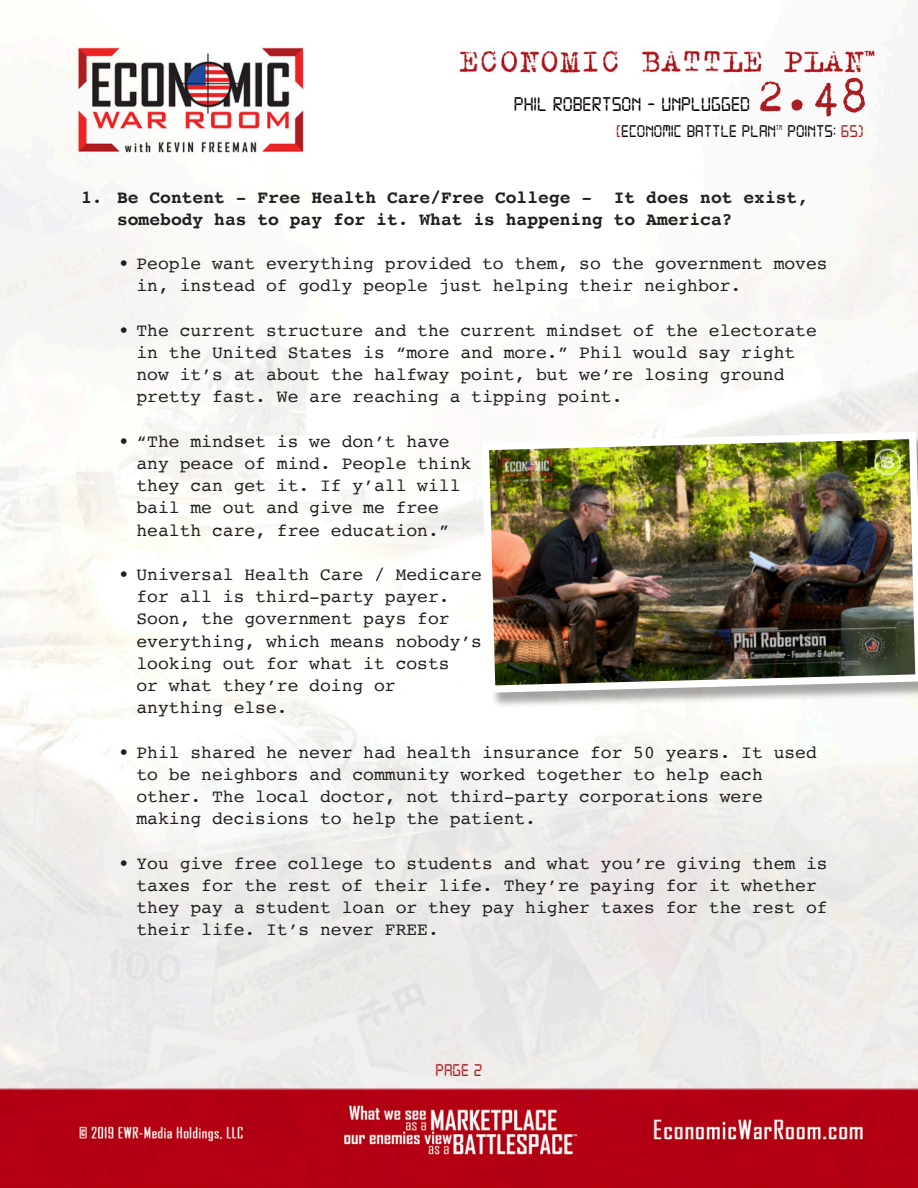
<style>
.page{position:relative;width:918px;height:1188px;background:#fff}
.page>*{position:absolute;margin:0;border:0;box-sizing:border-box;transform-origin:0 0}
.t1{font:51px "Trixie";color:#aa1e21}
.t2{font:21px "Digital 7";color:#080302}
.Main_Body{font:18px/22.2px "Courier";color:#231f20}
.Main_Body-2{font:700 18px/22.2px "Courier";color:#231f20}
.t3{font:18px "Digital 7";color:#080302}
.t4{font:18px "Digital 7";color:#aa1e21}
.t5{font:7.05px "Digital 7";color:#080302}
.s1{color:#aa1e21}
</style>
<div class="page">
<img style="left:0;top:35px;width:918px;height:1153px">
<div style="left:484px;top:434px;width:434px;height:275px;background:#231f20;opacity:.4"></div>
<img style="left:478px;top:428px;width:440px;height:268px">
<h1 class="t1" style="left:756px;top:62px;width:114px">2.48</h1>
<p class="t3" style="left:616px;top:123px;width:161px"><span class="s1">[</span>ECONOMIC BATTLE PLAN</p>
<p class="t5" style="left:776px;top:124px;width:8px">TM</p>
<p class="t3" style="left:788px;top:123px;width:78px">POINTS: <span class="s1">65)</span></p>
<p class="t2" style="left:514px;top:95px;width:238px">PHIL ROBERTSON - UNPLUGGED</p>
<p class="Main_Body-2" style="left:117px;top:185px;width:693px;text-indent:-36px">1. Be Content - Free Health Care/Free College - It does not exist, somebody has to pay for it. What is happening to America?</p>
<p class="Main_Body" style="left:136px;top:252px;width:693px;text-indent:-18px">• People want everything provided to them, so the government moves in, instead of godly people just helping their neighbor.</p>
<p class="Main_Body" style="left:136px;top:319px;width:682px;text-indent:-18px">• The current structure and the current mindset of the electorate in the United States is “more and more.” Phil would say right now it’s at about the halfway point, but we’re losing ground pretty fast. We are reaching a tipping point.</p>
<p class="Main_Body" style="left:136px;top:430px;width:336px;text-indent:-18px">• “The mindset is we don’t have any peace of mind. People think they can get it. If y’all will bail me out and give me free health care, free education.”</p>
<p class="Main_Body" style="left:136px;top:563px;width:347px;text-indent:-18px">• Universal Health Care / Medicare for all is third-party payer.<br>Soon, the government pays for everything, which means nobody’s looking out for what it costs<br>or what they’re doing or anything else.</p>
<p class="Main_Body" style="left:136px;top:740px;width:682px;text-indent:-18px">• Phil shared he never had health insurance for 50 years. It used to be neighbors and community worked together to help each other. The local doctor, not third-party corporations were making decisions to help the patient.</p>
<p class="Main_Body" style="left:136px;top:851px;width:693px;text-indent:-18px">• You give free college to students and what you’re giving them is taxes for the rest of their life. They’re paying for it whether they pay a student loan or they pay higher taxes for the rest of their life. It’s never FREE.</p>
<p class="t4" style="left:436px;top:1062px;width:48px">PAGE 2</p>
</div>
